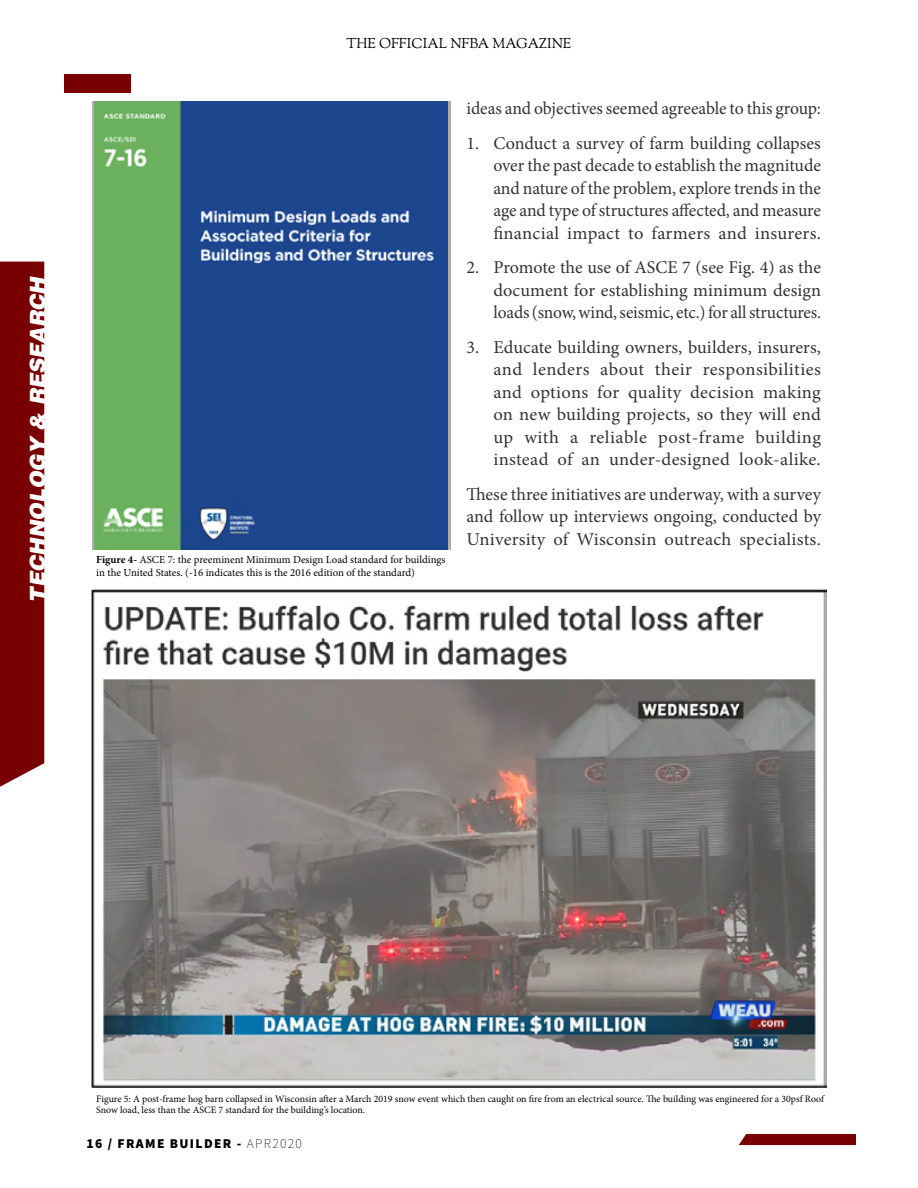
<style>
.page{position:relative;width:918px;height:1188px;background:#fff}
.page>*{position:absolute;margin:0;border:0;box-sizing:border-box;transform-origin:0 0}
.t1{font:italic 900 21px "Helvetica LT Std";color:#fff}
.t2{font:18px/22.5px "Minion Pro";letter-spacing:.005em;color:#333334;text-align:justify}
.t3{font:14.1px "OFL Goudy St M";color:#000}
.t4{font:900 13.5px "Source Sans Pro";letter-spacing:.1em;color:#000}
.t5{font:10.8px/12.3px "Minion Pro";color:#000}
.t6{font:9.9px/11.2px "Minion Pro";color:#000}
.s1{font-weight:700}
.s2{font-weight:200}
</style>
<div class="page">
<img style="left:95px;top:102px;width:353px;height:448px">
<img style="left:92px;top:590px;width:734px;height:497px">
<svg style="left:739px;top:1134px;width:117px;height:11px"></svg>
<div style="left:65px;top:75px;width:66px;height:18px;background:#790002"></div>
<div style="left:0;top:262px;width:44px;height:525px;background:#790002"></div>
<p class="t1" style="left:24px;top:603px;width:328px;rotate:-90deg">TECHNOLOGY &amp; RESEARCH</p>
<p class="t3" style="left:346px;top:34px;width:227px">THE OFFICIAL NFBA MAGAZINE</p>
<p class="t5" style="left:96px;top:554px;width:351px"><span class="s1">Figure 4-</span> ASCE 7: the preeminent Minimum Design Load standard for buildings in the United States. (-16 indicates this is the 2016 edition of the standard)</p>
<p class="t2" style="left:466px;top:97px;width:356px">ideas and objectives seemed agreeable to this group:</p>
<p class="t2" style="left:493px;top:132px;width:329px;text-indent:-27px">1. Conduct a survey of farm building collapses over the past decade to establish the magnitude and nature of the problem, explore trends in the age and type of structures affected, and measure financial impact to farmers and insurers.</p>
<p class="t2" style="left:493px;top:256px;width:329px;text-indent:-27px">2. Promote the use of ASCE 7 (see Fig. 4) as the document for establishing minimum design loads (snow, wind, seismic, etc.) for all structures.</p>
<p class="t2" style="left:493px;top:336px;width:329px;text-indent:-27px">3. Educate building owners, builders, insurers, and lenders about their responsibilities and options for quality decision making on new building projects, so they will end up with a reliable post-frame building instead of an under-designed look-alike.</p>
<p class="t2" style="left:466px;top:483px;width:356px">These three initiatives are underway, with a survey and follow up interviews ongoing, conducted by University of Wisconsin outreach specialists.</p>
<p class="t6" style="left:96px;top:1093px;width:729px">Figure 5: A post-frame hog barn collapsed in Wisconsin after a March 2019 snow event which then caught on fire from an electrical source. The building was engineered for a 30psf Roof<br>Snow load, less than the ASCE 7 standard for the building’s location.</p>
<p class="t4" style="left:86px;top:1134px;width:217px">16 / FRAME BUILDER - <span class="s2">APR2020</span></p>
</div>
